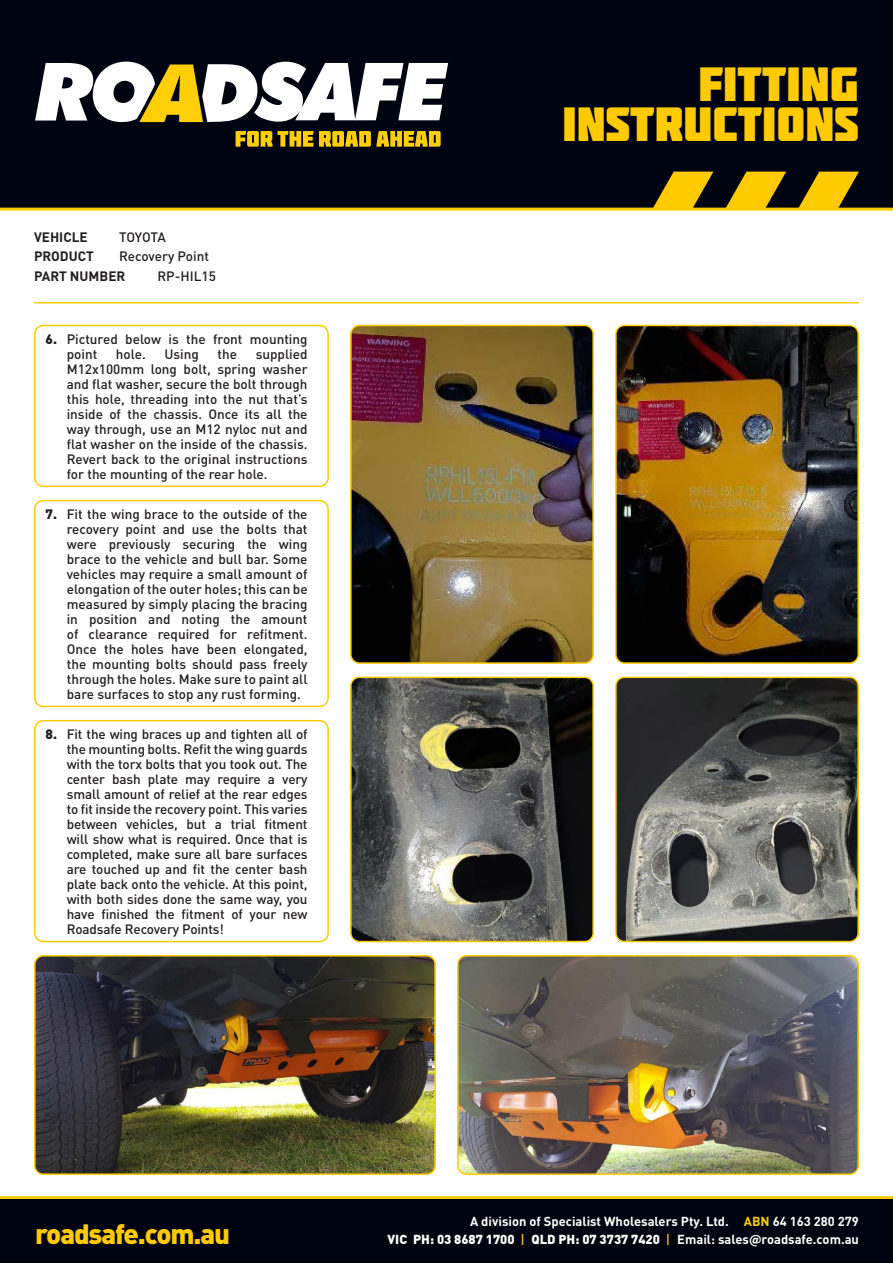
<style>
.page{position:relative;width:893px;height:1263px;background:#fff}
.page>*{position:absolute;margin:0;border:0;box-sizing:border-box;transform-origin:0 0}
.t1{font:48px/39.6px "Molot";color:#ffcb00;text-align:right}
.t2{font:900 27.6px "DINOT";letter-spacing:-.04em;color:#ffcb00}
.t3{font:500 13.5px/15px "DINOT";color:#231f20;text-align:justify}
.t4{font:700 13.5px "DINOT";color:#231f20}
.t5{font:900 12.9px "DINOT";color:#fff}
.t6{font:700 12.9px "DINOT";color:#fff}
.s1{font-weight:900}
.s2{color:#ffcb00}
.s3{font-weight:500;color:#ffcb00}
.s4{font-weight:700}
</style>
<div class="page">
<div style="left:0;top:0;width:893px;height:208px;background:#000310"></div>
<svg style="left:35px;top:62px;width:413px;height:60px"></svg>
<svg style="left:236px;top:131px;width:77px;height:16px"></svg>
<svg style="left:319px;top:131px;width:122px;height:16px"></svg>
<svg style="left:652px;top:172px;width:62px;height:36px"></svg>
<svg style="left:798px;top:172px;width:61px;height:36px"></svg>
<svg style="left:725px;top:172px;width:61px;height:36px"></svg>
<hr style="left:0;top:208px;width:893px;height:3px;background:#ffcb00">
<hr style="left:0;top:1196px;width:893px;height:3px;background:#ffcb00">
<div style="left:0;top:1199px;width:893px;height:64px;background:#000310"></div>
<hr style="left:34px;top:302px;width:825px;height:1px;background:#ffcb00">
<div style="left:34px;top:325px;width:295px;height:162px;border:2px solid #ffcb00;border-radius:9px"></div>
<div style="left:34px;top:500px;width:295px;height:207px;border:2px solid #ffcb00;border-radius:9px"></div>
<div style="left:34px;top:720px;width:295px;height:222px;border:2px solid #ffcb00;border-radius:9px"></div>
<img style="left:616px;top:325px;width:242px;height:336px">
<div style="left:615px;top:325px;width:244px;height:339px;border:2px solid #ffcb00;border-radius:9px"></div>
<img style="left:351px;top:325px;width:242px;height:336px">
<div style="left:350px;top:325px;width:244px;height:339px;border:2px solid #ffcb00;border-radius:9px"></div>
<img style="left:351px;top:677px;width:242px;height:264px">
<div style="left:350px;top:677px;width:244px;height:265px;border:2px solid #ffcb00;border-radius:9px"></div>
<img style="left:35px;top:956px;width:398px;height:218px">
<div style="left:34px;top:955px;width:402px;height:220px;border:2px solid #ffcb00;border-radius:9px"></div>
<img style="left:460px;top:956px;width:398px;height:218px">
<div style="left:457px;top:955px;width:402px;height:220px;border:2px solid #ffcb00;border-radius:9px"></div>
<img style="left:616px;top:677px;width:242px;height:264px">
<div style="left:615px;top:677px;width:244px;height:265px;border:2px solid #ffcb00;border-radius:9px"></div>
<p class="t4" style="left:34px;top:228px;width:55px">VEHICLE</p>
<p class="t3" style="left:119px;top:229px;width:48px">TOYOTA</p>
<p class="t4" style="left:34px;top:248px;width:61px">PRODUCT</p>
<p class="t3" style="left:119px;top:248px;width:91px">Recovery Point</p>
<p class="t4" style="left:34px;top:267px;width:93px">PART NUMBER</p>
<p class="t3" style="left:157px;top:268px;width:60px">RP-HIL15</p>
<p class="t3" style="left:67px;top:331px;width:242px;text-indent:-21px"><span class="s1">6.</span> Pictured below is the front mounting point</p>
<p class="t3" style="left:67px;top:346px;width:242px;text-indent:189px">supplied M12x100mm long bolt, spring washer and flat washer, secure the bolt through this hole, threading into the nut that’s inside of the chassis. Once its all the way through, use an M12 nyloc nut and flat washer on the inside of the chassis.<br>Revert back to the original instructions for the mounting of the rear hole.</p>
<p class="t3" style="left:67px;top:506px;width:242px;text-indent:-21px"><span class="s1">7.</span> Fit the wing brace to the outside of the recovery point and use the bolts that were previously securing the wing brace to the vehicle and bull bar. Some vehicles may require a small amount of elongation of the outer holes; this can be measured by simply placing the bracing in position and noting the amount of clearance required for refitment.<br>Once the holes have been elongated, the mounting bolts should pass freely through the holes. Make sure to paint all bare surfaces to stop any rust forming.</p>
<p class="t3" style="left:67px;top:726px;width:242px;text-indent:-21px"><span class="s1">8.</span> Fit the wing braces up and tighten all of the mounting bolts. Refit the wing guards with the torx bolts that you took out. The center bash plate may require a very small amount of relief at the rear edges to fit inside the recovery point. This varies between vehicles, but a trial fitment will show what is required. Once that is completed, make sure all bare surfaces are touched up and fit the center bash plate back onto the vehicle. At this point, with both sides done the same way, you have finished the fitment of your new Roadsafe Recovery Points!</p>
<p class="t3" style="left:116px;top:346px;width:31px">hole.</p>
<p class="t3" style="left:164px;top:346px;width:36px">Using</p>
<p class="t3" style="left:218px;top:346px;width:21px">the</p>
<h1 class="t1" style="left:562px;top:63px;width:298px">FITTING<br>INSTRUCTIONS</h1>
<p class="t6" style="left:470px;top:1213px;width:390px">A division of Specialist Wholesalers Pty. Ltd. <span class="s2">ABN</span> 64 163 280 279</p>
<h2 class="t2" style="left:35px;top:1215px;width:197px">roadsafe.com.au</h2>
<p class="t5" style="left:388px;top:1231px;width:473px">VIC PH: 03 8687 1700 <span class="s3">|</span> QLD PH: 07 3737 7420 <span class="s3">|</span> <span class="s4">Email: sales@roadsafe.com.au</span></p>
</div>
